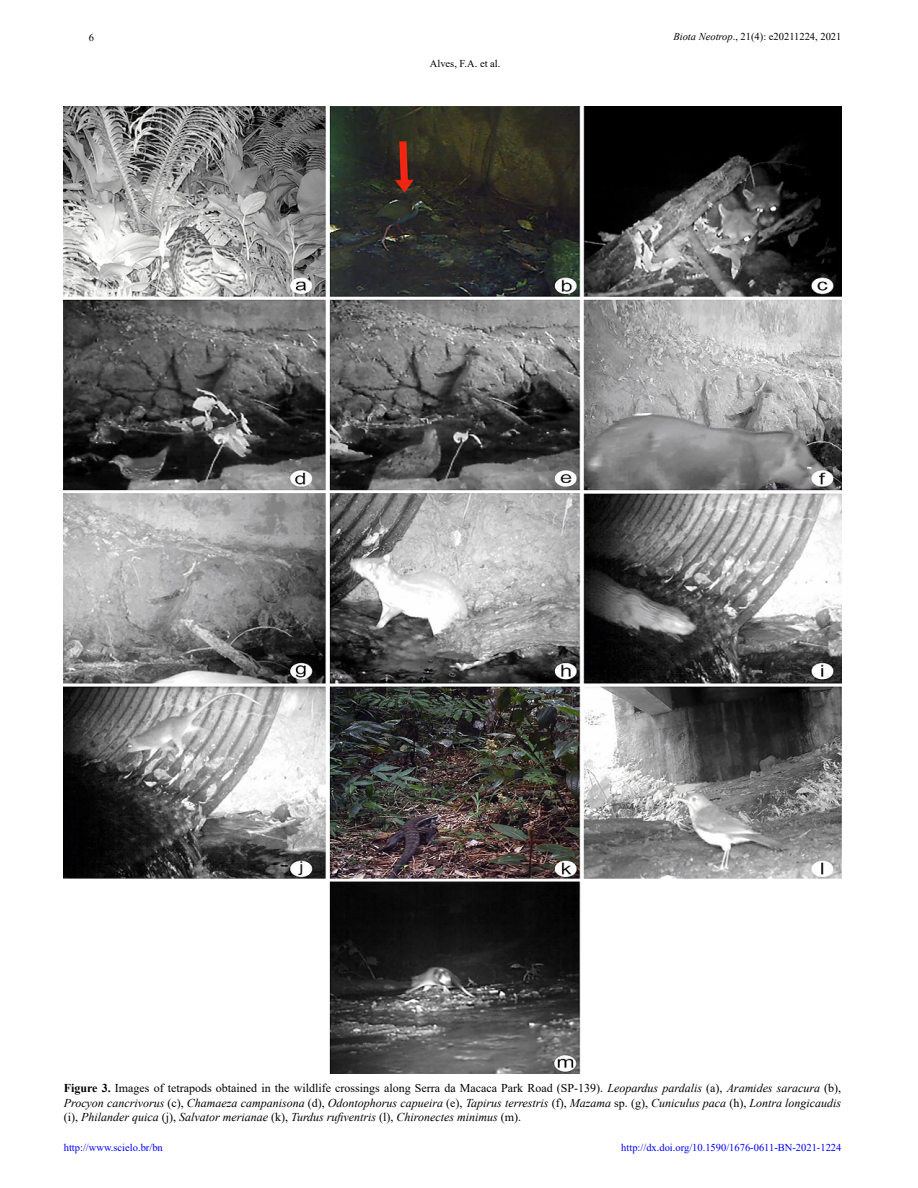
<style>
.page{position:relative;width:918px;height:1188px;background:#fff}
.page>*{position:absolute;margin:0;border:0;box-sizing:border-box;transform-origin:0 0}
.t1{font:italic 12px/14.4px "Times New Roman";color:#000;text-align:justify}
.t2{font:10.5px "Times New Roman";color:#00f}
.t3{font:10.5px "Times New Roman";color:#000}
.s1{font-style:italic}
.s2{font-weight:700;font-style:normal}
.s3{font-style:normal}
</style>
<div class="page">
<img style="left:64px;top:106px;width:777px;height:967px">
<p class="t3" style="left:89px;top:31px;width:7px">6</p>
<p class="t3" style="left:430px;top:56px;width:72px">Alves, F.A. et al.</p>
<p class="t3" style="left:673px;top:29px;width:170px"><span class="s1">Biota Neotrop</span>., 21(4): e20211224, 2021</p>
<p class="t1" style="left:64px;top:1081px;width:779px"><span class="s2">Figure 3.</span> <span class="s3">Images of tetrapods obtained in the wildlife crossings along Serra da Macaca Park Road (SP-139).</span> Leopardus pardalis <span class="s3">(a),</span> Aramides saracura <span class="s3">(b), </span>Procyon cancrivorus <span class="s3">(c),</span> Chamaeza campanisona <span class="s3">(d),</span> Odontophorus capueira <span class="s3">(e),</span> Tapirus terrestris <span class="s3">(f),</span> Mazama <span class="s3">sp. (g),</span> Cuniculus paca <span class="s3">(h),</span> Lontra longicaudis <span class="s3">(i),</span> Philander quica <span class="s3">(j),</span> Salvator merianae <span class="s3">(k),</span> Turdus rufiventris <span class="s3">(l),</span> Chironectes minimus <span class="s3">(m).</span></p>
<p class="t2" style="left:64px;top:1140px;width:101px">http://www.scielo.br/bn</p>
<p class="t2" style="left:621px;top:1140px;width:222px">http://dx.doi.org/10.1590/1676-0611-BN-2021-1224</p>
</div>
